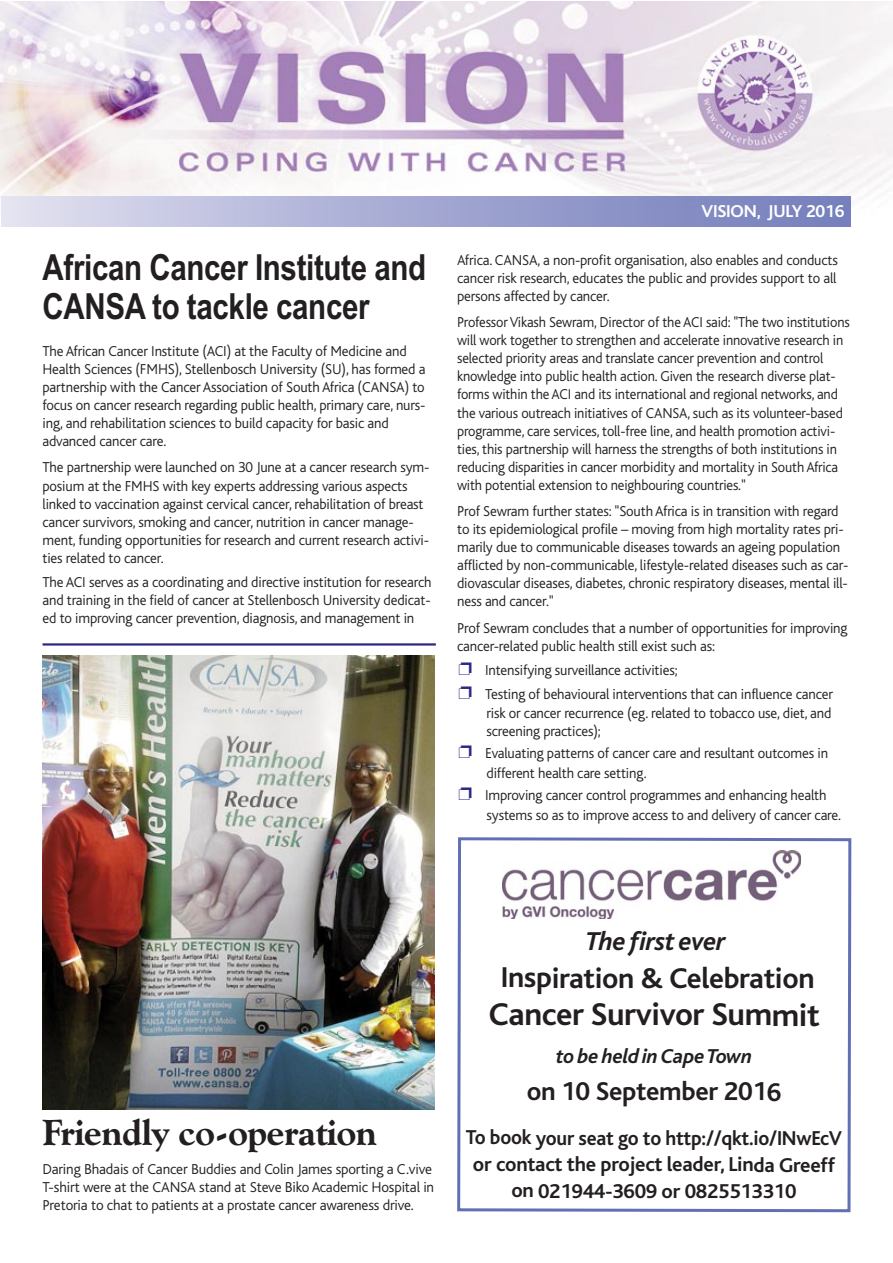
<style>
.page{position:relative;width:893px;height:1263px;background:#fff}
.page>*{position:absolute;margin:0;border:0;box-sizing:border-box;transform-origin:0 0}
.t1{font:700 36px/39px "Arial Narrow";letter-spacing:-.01em;color:#231f20}
.t2{font:800 36px "Goudy Old Style BT";letter-spacing:-.01em;color:#231f20}
.t3{font:700 33px "Bliss";letter-spacing:-.015em;color:#231f20}
.t4{font:700 30px "Bliss";letter-spacing:-.015em;color:#231f20}
.t5{font:700 27px "Bliss";letter-spacing:-.015em;color:#231f20}
.t6{font:italic 700 27px "Bliss";letter-spacing:-.01em;color:#231f20}
.t7{font:700 21px/26.5px "Bliss";letter-spacing:-.015em;color:#231f20;text-align:center;scale:.96 1}
.t8{font:italic 700 21px "Bliss";letter-spacing:-.015em;color:#231f20}
.t9{font:700 18px "Bliss";letter-spacing:-.01em;color:#fff}
.t10{font:300 15px/18px "Bliss";letter-spacing:-.01em;color:#231f20}
.t11{font:300 15px/18px "Bliss";letter-spacing:-.01em;color:#231f20;scale:.96 1}
</style>
<div class="page">
<img style="left:1px;top:2px;width:891px;height:211px">
<img style="left:2px;top:197px;width:848px;height:29px">
<img style="left:43px;top:655px;width:391px;height:455px">
<hr style="left:43px;top:643px;width:393px;height:3px;background:#2d2883">
<svg style="left:457px;top:837px;width:395px;height:376px"></svg>
<img style="left:502px;top:850px;width:299px;height:69px">
<h1 class="t1" style="left:43px;top:248px;width:385px">African Cancer Institute and<br>CANSA to tackle cancer</h1>
<p class="t10" style="left:43px;top:343px;width:384px">The African Cancer Institute (ACI) at the Faculty of Medicine and Health Sciences (FMHS), Stellenbosch University (SU), has formed a partnership with the Cancer Association of South Africa (CANSA) to focus on cancer research regarding public health, primary care, nurs&shy;ing, and rehabilitation sciences to build capacity for basic and advanced cancer care.</p>
<p class="t10" style="left:43px;top:460px;width:389px">The partnership were launched on 30 June at a cancer research sym&shy;posium at the FMHS with key experts addressing various aspects linked to vaccination against cervical cancer, rehabilitation of breast cancer survivors, smoking and cancer, nutrition in cancer manage&shy;ment, funding opportunities for research and current research activi&shy;ties related to cancer.</p>
<p class="t10" style="left:43px;top:574px;width:391px;text-align:justify">The ACI serves as a coordinating and directive institution for research and training in the field of cancer at Stellenbosch University dedicat&shy;ed to improving cancer prevention, diagnosis, and management in</p>
<p class="t9" style="left:701px;top:204px;width:145px">VISION, JULY 2016</p>
<p class="t10" style="left:457px;top:252px;width:382px;text-align:justify">Africa. CANSA, a non-profit organisation, also enables and conducts cancer risk research, educates the public and provides support to all persons affected by cancer.</p>
<p class="t11" style="left:457px;top:315px;width:411px">Professor Vikash Sewram, Director of the ACI said: "The two institutions will work together to strengthen and accelerate innovative research in selected priority areas and translate cancer prevention and control knowledge into public health action. Given the research diverse plat&shy;forms within the ACI and its international and regional networks, and the various outreach initiatives of CANSA, such as its volunteer-based programme, care services, toll-free line, and health promotion activi&shy;ties, this partnership will harness the strengths of both institutions in reducing disparities in cancer morbidity and mortality in South Africa with potential extension to neighbouring countries."</p>
<p class="t10" style="left:457px;top:503px;width:393px">Prof Sewram further states: "South Africa is in transition with regard to its epidemiological profile – moving from high mortality rates pri&shy;marily due to communicable diseases towards an ageing population afflicted by non-communicable, lifestyle-related diseases such as car&shy;diovascular diseases, diabetes, chronic respiratory diseases, mental ill&shy;ness and cancer."</p>
<p class="t10" style="left:457px;top:620px;width:392px">Prof Sewram concludes that a number of opportunities for improving cancer-related public health still exist such as:</p>
<p class="t10" style="left:485px;top:659px;width:349px;line-height:23.7px">Intensifying surveillance activities;<br>Testing of behavioural interventions that can influence cancer</p>
<p class="t10" style="left:486px;top:705px;width:346px">risk or cancer recurrence (eg. related to tobacco use, diet, and screening practices);</p>
<p class="t10" style="left:485px;top:745px;width:345px;line-height:19.5px">Evaluating patterns of cancer care and resultant outcomes in different health care setting.</p>
<p class="t10" style="left:485px;top:787px;width:358px;line-height:19.5px">Improving cancer control programmes and enhancing health systems so as to improve access to and delivery of cancer care.</p>
<h1 class="t2" style="left:43px;top:1112px;width:336px">Friendly co-operation</h1>
<p class="t10" style="left:43px;top:1161px;width:393px">Daring Bhadais of Cancer Buddies and Colin James sporting a C.vive<br>T-shirt were at the CANSA stand at Steve Biko Academic Hospital in<br>Pretoria to chat to patients at a prostate cancer awareness drive.</p>
<h3 class="t6" style="left:586px;top:931px;width:141px">The first ever</h3>
<h3 class="t4" style="left:501px;top:966px;width:315px">Inspiration &amp; Celebration</h3>
<h2 class="t3" style="left:489px;top:1002px;width:333px">Cancer Survivor Summit</h2>
<h3 class="t8" style="left:556px;top:1048px;width:198px">to be held in Cape Town</h3>
<h3 class="t5" style="left:527px;top:1081px;width:256px">on 10 September 2016</h3>
<h3 class="t7" style="left:466px;top:1126px;width:394px">To book your seat go to http://qkt.io/INwEcV or contact the project leader, Linda Greeff on 021944-3609 or 0825513310</h3>
</div>
